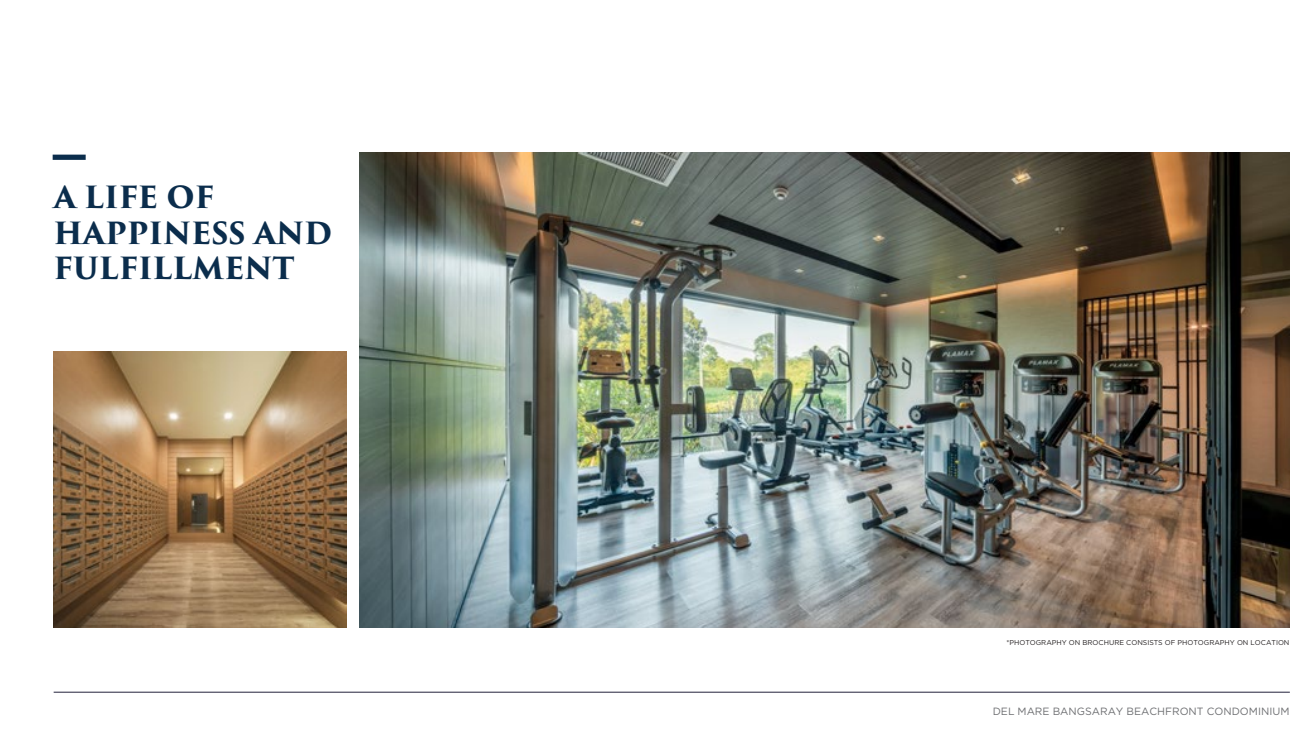
<style>
.page{position:relative;width:1315px;height:745px;background:#fff}
.page>*{position:absolute;margin:0;border:0;box-sizing:border-box;transform-origin:0 0}
.t1{font:700 29.75px/35.5px "Trajan Pro 3";color:#0b2d4c}
.t2{font:10.5px "Gotham";color:#6d6e71}
.t3{font:7px "Gotham";color:#231f20}
</style>
<div class="page">
<img style="left:359px;top:152px;width:930px;height:475px">
<div style="left:53px;top:154px;width:33px;height:6px;background:#0b2d4c"></div>
<hr style="left:54px;top:691px;width:1235px;height:1px;background:#23223b">
<img style="left:53px;top:351px;width:293px;height:276px">
<h1 class="t1" style="left:54px;top:180px;width:280px">A LIFE OF<br>HAPPINESS AND<br>FULFILLMENT</h1>
<p class="t3" style="left:1006px;top:637px;width:285px">*PHOTOGRAPHY ON BROCHURE CONSISTS OF PHOTOGRAPHY ON LOCATION</p>
<h2 class="t2" style="left:992px;top:703px;width:298px">DEL MARE BANGSARAY BEACHFRONT CONDOMINIUM</h2>
</div>
